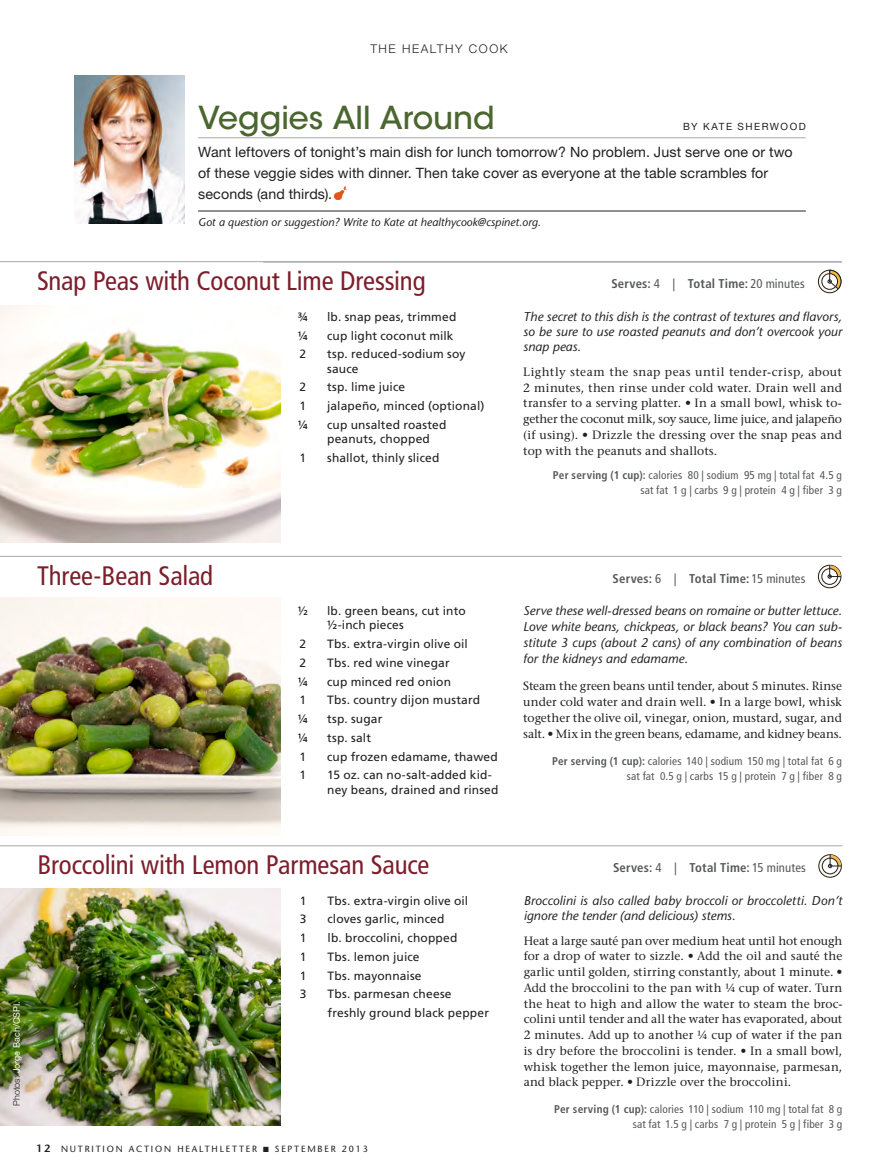
<style>
.page{position:relative;width:878px;height:1175px;background:#fff}
.page>*{position:absolute;margin:0;border:0;box-sizing:border-box;transform-origin:0 0}
.HC-Page_header{font:500 31.5px "ITC Avant Garde Std";letter-spacing:-.005em;color:#4b662e}
.HC-Recipe_title{font:condensed 26.7px "Frutiger LT Std";letter-spacing:-.005em;color:#7c1e2b}
.HC-Main_intro{font:14.25px/21px "Helvetica Neue LT Std";letter-spacing:.005em;color:#231f20}
.HC-Recipe_Intro_ital{font:italic 500 12.75px/15.8px "Stone Sans Std";letter-spacing:.005em;color:#231f20;text-align:justify}
.HC-Recipe_title-2{font:700 condensed 12.75px "Frutiger LT Std";letter-spacing:.015em;color:#57585a}
.HC-Recipe_Intro_ital-2{font:500 12px/15.8px "Stone Serif Std";letter-spacing:.01em;color:#231f20;text-align:justify}
.HC_Ingredients{font:12px/14.2px "Frutiger LT Std";letter-spacing:.01em;color:#231f20}
.HC-Directions1{font:500 12px/15.8px "Stone Serif Std";letter-spacing:-.005em;color:#231f20;text-align:justify}
.t1{font:300 12px "Helvetica Neue LT Std";letter-spacing:.13em;color:#231f20}
.HC-Directions1-2{font:condensed 11.25px/15px "Frutiger LT Std";letter-spacing:.015em;color:#57585a;text-align:right}
.HC-Recipe_Intro_ital-3{font:condensed 11.25px/15px "Frutiger LT Std";letter-spacing:.015em;color:#57585a;text-align:right}
.HC-Intro_ital{font:italic 500 11.25px "Stone Sans Std";color:#231f20}
.HC-Byline{font:10.05px "Helvetica Neue LT Std";letter-spacing:.15em;color:#231f20}
.HC-Folio_left{font:500 9px "Stone Sans Std";letter-spacing:.2em;color:#231f20}
.HC-Photo_credit{font:9px "Helvetica Neue LT Std";color:#fff}
.s1{font-weight:400}
.s2{font-weight:700}
.s3{font-weight:300;color:#231f20}
.s4{font-weight:600;font-size:10.5px}
</style>
<div class="page">
<hr style="left:198px;top:137px;width:607px;height:1px;background:#a8a9ad">
<img style="left:74px;top:75px;width:110px;height:148px">
<hr style="left:198px;top:211px;width:607px;height:1px;background:#231f20">
<svg style="left:335px;top:186px;width:11px;height:13px"></svg>
<svg style="left:818px;top:565px;width:22px;height:23px"></svg>
<div style="left:818px;top:565px;width:23px;height:23px;border:1px solid #231f20;border-radius:50%"></div>
<svg style="left:821px;top:568px;width:16px;height:16px"></svg>
<div style="left:821px;top:568px;width:16px;height:16px;border:1px solid #231f20;border-radius:50%"></div>
<svg style="left:827px;top:565px;width:13px;height:13px"></svg>
<hr style="left:0;top:556px;width:841px;height:1px;background:#a8a9ad">
<svg style="left:818px;top:270px;width:22px;height:23px"></svg>
<div style="left:818px;top:270px;width:23px;height:23px;border:1px solid #231f20;border-radius:50%"></div>
<svg style="left:821px;top:274px;width:16px;height:15px"></svg>
<div style="left:821px;top:273px;width:16px;height:16px;border:1px solid #231f20;border-radius:50%"></div>
<svg style="left:827px;top:270px;width:14px;height:19px"></svg>
<hr style="left:263px;top:262px;width:579px;height:1px;background:#a8a9ad">
<hr style="left:0;top:261px;width:841px;height:1px;background:#a8a9ad">
<svg style="left:818px;top:854px;width:23px;height:23px"></svg>
<div style="left:818px;top:854px;width:23px;height:23px;border:1px solid #231f20;border-radius:50%"></div>
<div style="left:822px;top:858px;width:15px;height:15px;background:#fff;border-radius:50%"></div>
<div style="left:822px;top:858px;width:16px;height:16px;border:1px solid #231f20;border-radius:50%"></div>
<svg style="left:828px;top:854px;width:13px;height:14px"></svg>
<hr style="left:0;top:845px;width:842px;height:1px;background:#a8a9ad">
<img style="left:0;top:305px;width:280px;height:237px">
<img style="left:0;top:597px;width:280px;height:238px">
<img style="left:0;top:888px;width:280px;height:237px">
<p class="t1" style="left:370px;top:41px;width:139px">THE HEALTHY COOK</p>
<p class="HC-Page_header" style="left:198px;top:98px;width:298px">Veggies All Around</p>
<p class="HC-Byline" style="left:683px;top:121px;width:124px">BY KATE SHERWOOD</p>
<p class="HC-Main_intro" style="left:198px;top:141px;width:596px">Want leftovers of tonight’s main dish for lunch tomorrow? No problem. Just serve one or two of these veggie sides with dinner. Then take cover as everyone at the table scrambles for seconds (and thirds).</p>
<p class="HC-Intro_ital" style="left:198px;top:216px;width:344px">Got a question or suggestion? Write to Kate at healthycook@cspinet.org.</p>
<p class="HC-Recipe_title" style="left:37px;top:265px;width:390px">Snap Peas with Coconut Lime Dressing</p>
<p class="HC-Recipe_title-2" style="left:611px;top:276px;width:195px">Serves: <span class="s1">4 |</span> Total Time: <span class="s1">20 minutes</span></p>
<p class="HC_Ingredients" style="left:298px;top:309px;width:12px">¾</p>
<p class="HC_Ingredients" style="left:327px;top:309px;width:131px">lb. snap peas, trimmed</p>
<p class="HC_Ingredients" style="left:298px;top:328px;width:12px">¼</p>
<p class="HC_Ingredients" style="left:327px;top:328px;width:128px">cup light coconut milk</p>
<p class="HC_Ingredients" style="left:299px;top:347px;width:8px">2</p>
<p class="HC_Ingredients" style="left:327px;top:347px;width:140px">tsp. reduced-sodium soy sauce</p>
<p class="HC_Ingredients" style="left:299px;top:380px;width:8px">2</p>
<p class="HC_Ingredients" style="left:327px;top:380px;width:79px">tsp. lime juice</p>
<p class="HC_Ingredients" style="left:299px;top:399px;width:8px">1</p>
<p class="HC_Ingredients" style="left:327px;top:399px;width:159px">jalapeño, minced (optional)</p>
<p class="HC_Ingredients" style="left:298px;top:417px;width:12px">¼</p>
<p class="HC_Ingredients" style="left:327px;top:417px;width:121px">cup unsalted roasted peanuts, chopped</p>
<p class="HC_Ingredients" style="left:299px;top:450px;width:8px">1</p>
<p class="HC_Ingredients" style="left:327px;top:450px;width:114px">shallot, thinly sliced</p>
<p class="HC-Recipe_Intro_ital" style="left:523px;top:309px;width:320px;line-height:15px">The secret to this dish is the contrast of textures and flavors, so be sure to use roasted peanuts and don’t overcook your snap peas.</p>
<p class="HC-Recipe_Intro_ital-2" style="left:523px;top:364px;width:320px">Lightly steam the snap peas until tender-crisp, about 2 minutes, then rinse under cold water. Drain well and transfer to a serving platter. • In a small bowl, whisk to&shy;gether the coconut milk, soy sauce, lime juice, and jalapeño (if using). • Drizzle the dressing over the snap peas and top with the peanuts and shallots.</p>
<p class="HC-Recipe_Intro_ital-3" style="left:553px;top:467px;width:290px"><span class="s2">Per serving (1 cup):</span> calories 80 | sodium 95 mg | total fat 4.5 g sat fat 1 g | carbs 9 g | protein 4 g | fiber 3 g</p>
<p class="HC-Recipe_title" style="left:37px;top:559px;width:177px">Three-Bean Salad</p>
<p class="HC-Recipe_title-2" style="left:612px;top:570px;width:194px">Serves: <span class="s1">6 |</span> Total Time: <span class="s1">15 minutes</span></p>
<p class="HC_Ingredients" style="left:298px;top:604px;width:12px">½</p>
<p class="HC_Ingredients" style="left:327px;top:604px;width:140px">lb. green beans, cut into ½-inch pieces</p>
<p class="HC_Ingredients" style="left:299px;top:637px;width:8px">2</p>
<p class="HC_Ingredients" style="left:327px;top:637px;width:142px">Tbs. extra-virgin olive oil</p>
<p class="HC_Ingredients" style="left:299px;top:655px;width:8px">2</p>
<p class="HC_Ingredients" style="left:327px;top:655px;width:124px">Tbs. red wine vinegar</p>
<p class="HC_Ingredients" style="left:298px;top:674px;width:12px">¼</p>
<p class="HC_Ingredients" style="left:327px;top:674px;width:125px">cup minced red onion</p>
<p class="HC_Ingredients" style="left:299px;top:693px;width:8px">1</p>
<p class="HC_Ingredients" style="left:327px;top:693px;width:154px">Tbs. country dijon mustard</p>
<p class="HC_Ingredients" style="left:298px;top:712px;width:12px">¼</p>
<p class="HC_Ingredients" style="left:327px;top:712px;width:57px">tsp. sugar</p>
<p class="HC_Ingredients" style="left:298px;top:730px;width:12px">¼</p>
<p class="HC_Ingredients" style="left:327px;top:730px;width:45px">tsp. salt</p>
<p class="HC_Ingredients" style="left:299px;top:749px;width:8px">1</p>
<p class="HC_Ingredients" style="left:327px;top:749px;width:172px">cup frozen edamame, thawed</p>
<p class="HC_Ingredients" style="left:299px;top:768px;width:8px">1</p>
<p class="HC_Ingredients" style="left:327px;top:768px;width:173px">15 oz. can no-salt-added kid&shy;ney beans, drained and rinsed</p>
<p class="HC-Recipe_Intro_ital" style="left:523px;top:603px;width:320px">Serve these well-dressed beans on romaine or butter lettuce.<br>Love white beans, chickpeas, or black beans? You can sub&shy;stitute 3 cups (about 2 cans) of any combination of beans for the kidneys and edamame.</p>
<p class="HC-Directions1" style="left:523px;top:678px;width:320px">Steam the green beans until tender, about 5 minutes. Rinse under cold water and drain well. • In a large bowl, whisk together the olive oil, vinegar, onion, mustard, sugar, and salt. • Mix in the green beans, edamame, and kidney beans.</p>
<p class="HC-Directions1-2" style="left:552px;top:753px;width:291px"><span class="s2">Per serving (1 cup):</span> calories 140 | sodium 150 mg | total fat 6 g sat fat 0.5 g | carbs 15 g | protein 7 g | fiber 8 g</p>
<p class="HC-Photo_credit" style="left:11px;top:1105px;width:106px;rotate:-90deg"><span class="s3">Photos:</span> Jorge Bach/CSPI.</p>
<p class="HC-Recipe_title" style="left:37px;top:849px;width:393px">Broccolini with Lemon Parmesan Sauce</p>
<p class="HC-Recipe_title-2" style="left:613px;top:860px;width:194px">Serves: <span class="s1">4 |</span> Total Time: <span class="s1">15 minutes</span></p>
<p class="HC_Ingredients" style="left:300px;top:893px;width:8px">1</p>
<p class="HC_Ingredients" style="left:327px;top:893px;width:142px">Tbs. extra-virgin olive oil</p>
<p class="HC_Ingredients" style="left:300px;top:912px;width:8px">3</p>
<p class="HC_Ingredients" style="left:327px;top:912px;width:118px">cloves garlic, minced</p>
<p class="HC_Ingredients" style="left:300px;top:930px;width:8px">1</p>
<p class="HC_Ingredients" style="left:327px;top:930px;width:131px">lb. broccolini, chopped</p>
<p class="HC_Ingredients" style="left:300px;top:949px;width:8px">1</p>
<p class="HC_Ingredients" style="left:327px;top:949px;width:93px">Tbs. lemon juice</p>
<p class="HC_Ingredients" style="left:300px;top:968px;width:8px">1</p>
<p class="HC_Ingredients" style="left:327px;top:968px;width:95px">Tbs. mayonnaise</p>
<p class="HC_Ingredients" style="left:300px;top:987px;width:8px">3</p>
<p class="HC_Ingredients" style="left:327px;top:987px;width:125px">Tbs. parmesan cheese</p>
<p class="HC_Ingredients" style="left:327px;top:1005px;width:163px">freshly ground black pepper</p>
<p class="HC-Recipe_Intro_ital" style="left:523px;top:893px;width:320px;line-height:15px">Broccolini is also called baby broccoli or broccoletti. Don’t ignore the tender (and delicious) stems.</p>
<p class="HC-Recipe_Intro_ital-2" style="left:523px;top:932px;width:320px">Heat a large sauté pan over medium heat until hot enough for a drop of water to sizzle. • Add the oil and sauté the garlic until golden, stirring constantly, about 1 minute. • Add the broccolini to the pan with ¼ cup of water. Turn the heat to high and allow the water to steam the broc&shy;colini until tender and all the water has evaporated, about 2 minutes. Add up to another ¼ cup of water if the pan is dry before the broccolini is tender. • In a small bowl, whisk together the lemon juice, mayonnaise, parmesan, and black pepper. • Drizzle over the broccolini.</p>
<p class="HC-Directions1-2" style="left:554px;top:1102px;width:290px"><span class="s2">Per serving (1 cup):</span> calories 110 | sodium 110 mg | total fat 8 g sat fat 1.5 g | carbs 7 g | protein 5 g | fiber 3 g</p>
<p class="HC-Folio_left" style="left:36px;top:1143px;width:333px"><span class="s4">12</span> NUTRITION ACTION HEALTHLETTER ■ SEPTEMBER 2013</p>
</div>
